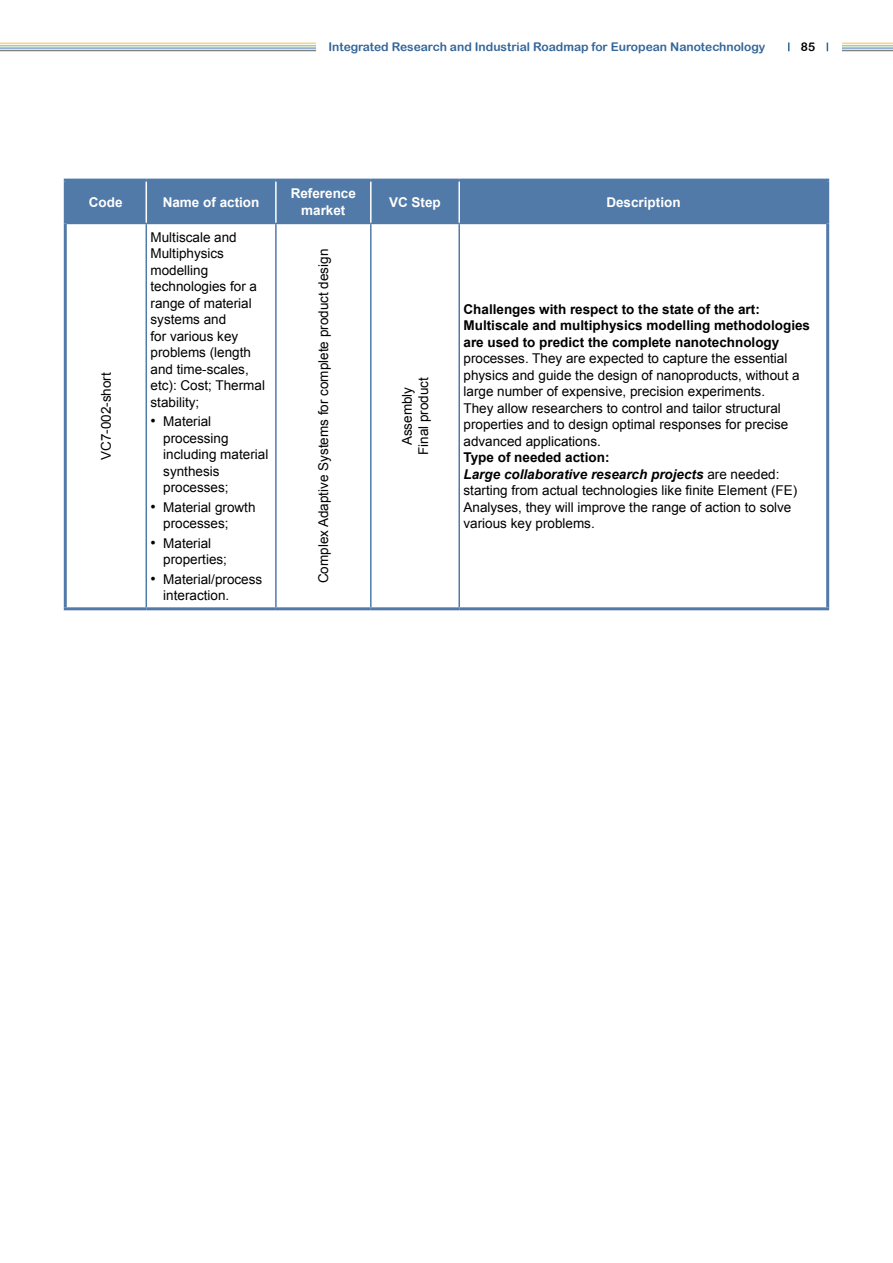
<style>
.page{position:relative;width:893px;height:1263px;background:#fff}
.page>*{position:absolute;margin:0;border:0;box-sizing:border-box;transform-origin:0 0}
.t1{font:13.5px/16.5px "Arial";color:#000}
.t2{font:700 13.5px/16.5px "Arial";color:#000}
.t3{font:700 13.5px/16.5px "Arial";color:#fff;text-align:center}
.t4{font:12px "Arial Rounded MT Bold";color:#346598}
.t5{font:12px "Arial Rounded MT Bold";color:#000}
.s1{font-size:15px}
.s2{font-weight:700}
.s3{font-weight:700;font-style:italic}
</style>
<div class="page">
<hr style="left:842px;top:45px;width:51px;height:1px;background:#44a12b">
<hr style="left:842px;top:43px;width:51px;height:1px;background:#f7a800">
<hr style="left:842px;top:47px;width:51px;height:2px;background:#004c98">
<hr style="left:0;top:45px;width:316px;height:1px;background:#44a12b">
<hr style="left:0;top:43px;width:316px;height:1px;background:#f7a800">
<hr style="left:0;top:47px;width:316px;height:2px;background:#004c98">
<hr style="left:0;top:50px;width:316px;height:1px;background:#000">
<hr style="left:842px;top:50px;width:51px;height:1px;background:#000">
<div style="left:67px;top:182px;width:759px;height:41px;background:#517aa9"></div>
<hr style="left:67px;top:223px;width:79px;height:1px;background:#517aa9">
<hr style="left:146px;top:223px;width:130px;height:1px;background:#517aa9">
<hr style="left:276px;top:223px;width:95px;height:1px;background:#517aa9">
<hr style="left:371px;top:223px;width:88px;height:1px;background:#517aa9">
<hr style="left:459px;top:223px;width:367px;height:1px;background:#517aa9">
<hr style="left:146px;top:224px;width:1px;height:383px;background:#517aa9">
<hr style="left:275px;top:224px;width:2px;height:383px;background:#517aa9">
<hr style="left:370px;top:224px;width:2px;height:383px;background:#517aa9">
<hr style="left:458px;top:224px;width:2px;height:383px;background:#517aa9">
<hr style="left:64px;top:179px;width:82px;height:3px;background:#517aa9">
<hr style="left:64px;top:182px;width:3px;height:41px;background:#517aa9">
<hr style="left:146px;top:179px;width:130px;height:3px;background:#517aa9">
<hr style="left:276px;top:179px;width:95px;height:3px;background:#517aa9">
<hr style="left:371px;top:179px;width:88px;height:3px;background:#517aa9">
<hr style="left:459px;top:179px;width:370px;height:3px;background:#517aa9">
<hr style="left:826px;top:182px;width:3px;height:41px;background:#517aa9">
<hr style="left:64px;top:223px;width:3px;height:384px;background:#517aa9">
<hr style="left:826px;top:223px;width:3px;height:384px;background:#517aa9">
<hr style="left:64px;top:607px;width:82px;height:3px;background:#517aa9">
<hr style="left:146px;top:607px;width:130px;height:3px;background:#517aa9">
<hr style="left:276px;top:607px;width:95px;height:3px;background:#517aa9">
<hr style="left:371px;top:607px;width:88px;height:3px;background:#517aa9">
<hr style="left:459px;top:607px;width:370px;height:3px;background:#517aa9">
<hr style="left:146px;top:182px;width:1px;height:41px;background:#fff">
<hr style="left:275px;top:182px;width:2px;height:41px;background:#fff">
<hr style="left:370px;top:182px;width:2px;height:41px;background:#fff">
<hr style="left:458px;top:182px;width:2px;height:41px;background:#fff">
<p class="t4" style="left:328px;top:40px;width:438px">Integrated Research and Industrial Roadmap for European Nanotechnology</p>
<p class="t5" style="left:801px;top:40px;width:16px">85</p>
<p class="t3" style="left:89px;top:194px;width:35px">Code</p>
<p class="t3" style="left:163px;top:194px;width:98px">Name of action</p>
<p class="t3" style="left:291px;top:186px;width:67px">Reference market</p>
<p class="t3" style="left:389px;top:194px;width:53px">VC Step</p>
<p class="t3" style="left:606px;top:194px;width:76px">Description</p>
<p class="t1" style="left:98px;top:460px;width:89px;rotate:-90deg">VC7-002-short</p>
<p class="t1" style="left:151px;top:229px;width:116px">Multiscale and<br>Multiphysics modelling technologies for a range of material systems and<br>for various key problems (length and time-scales, etc): Cost; Thermal stability;</p>
<p class="t1" style="left:163px;top:413px;width:107px;text-indent:-13px"><span class="s1">•</span> Material processing including material synthesis processes;</p>
<p class="t1" style="left:163px;top:499px;width:94px;text-indent:-13px"><span class="s1">•</span> Material growth processes;</p>
<p class="t1" style="left:163px;top:535px;width:65px;text-indent:-13px"><span class="s1">•</span> Material properties;</p>
<p class="t1" style="left:163px;top:571px;width:101px;text-indent:-13px"><span class="s1">•</span> Material/process interaction.</p>
<p class="t1" style="left:315px;top:583px;width:336px;rotate:-90deg">Complex Adaptive Systems for complete product design</p>
<p class="t1" style="left:399px;top:455px;width:80px;text-align:center;rotate:-90deg">Assembly<br>Final product</p>
<p class="t2" style="left:463px;top:301px;width:348px">Challenges with respect to the state of the art:<br>Multiscale and multiphysics modelling methodologies are used to predict the complete nanotechnology</p>
<p class="t1" style="left:463px;top:350px;width:338px">processes. They are expected to capture the essential physics and guide the design of nanoproducts, without a large number of expensive, precision experiments.<br>They allow researchers to control and tailor structural properties and to design optimal responses for precise advanced applications.</p>
<p class="t1" style="left:463px;top:449px;width:335px"><span class="s2">Type of needed action:<br></span><span class="s3">Large collaborative research projects</span> are needed: starting from actual technologies like finite Element (FE)<br>Analyses, they will improve the range of action to solve various key problems.</p>
</div>
